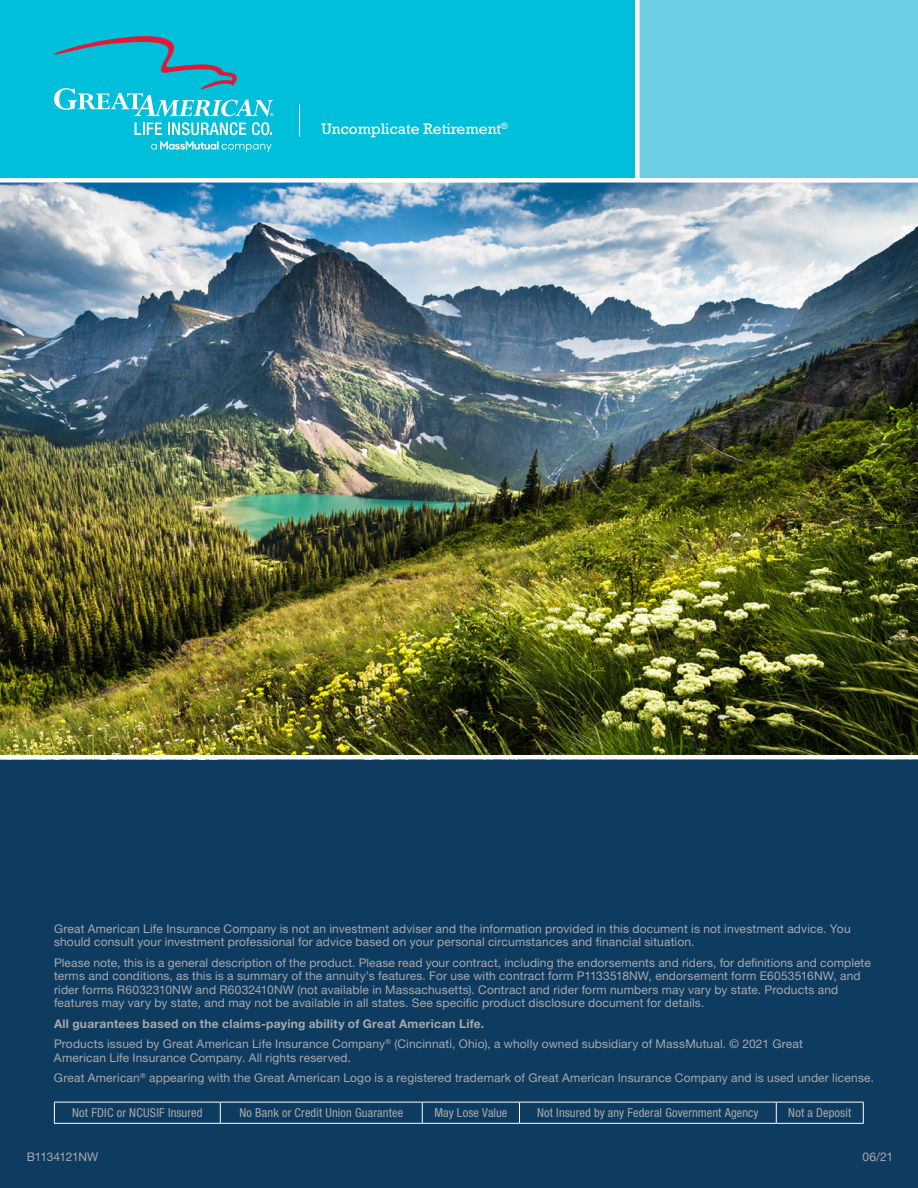
<style>
.page{position:relative;width:918px;height:1188px;background:#0e3b60}
.page>*{position:absolute;margin:0;border:0;box-sizing:border-box;transform-origin:0 0}
.t1{font:15.45px "Rockwell Std";color:#fff}
.t2{font:condensed 12.3px "Helvetica Neue LT Std";letter-spacing:.01em;color:#aaa9ab}
.t3{font:12px/13.5px "Helvetica Neue LT Std";letter-spacing:.015em;color:#aaa9ab}
.t4{font:12px "Helvetica Neue LT Std";letter-spacing:-.04em;color:#aaa9ab}
.s1{font-weight:700}
</style>
<div class="page">
<div style="left:0;top:0;width:635px;height:178px;background:#00bfdb"></div>
<hr style="left:54px;top:1102px;width:166px;height:1px;background:#fff">
<svg style="left:54px;top:1103px;width:1px;height:20px"></svg>
<hr style="left:220px;top:1102px;width:202px;height:1px;background:#fff">
<svg style="left:220px;top:1103px;width:1px;height:20px"></svg>
<hr style="left:422px;top:1102px;width:97px;height:1px;background:#fff">
<svg style="left:422px;top:1103px;width:1px;height:20px"></svg>
<hr style="left:519px;top:1102px;width:257px;height:1px;background:#fff">
<svg style="left:519px;top:1103px;width:1px;height:20px"></svg>
<hr style="left:776px;top:1102px;width:88px;height:1px;background:#fff">
<svg style="left:776px;top:1103px;width:1px;height:20px"></svg>
<svg style="left:863px;top:1103px;width:1px;height:20px"></svg>
<hr style="left:54px;top:1123px;width:166px;height:1px;background:#fff">
<hr style="left:220px;top:1123px;width:202px;height:1px;background:#fff">
<hr style="left:422px;top:1123px;width:97px;height:1px;background:#fff">
<hr style="left:519px;top:1123px;width:257px;height:1px;background:#fff">
<hr style="left:776px;top:1123px;width:88px;height:1px;background:#fff">
<img style="left:0;top:183px;width:918px;height:572px">
<div style="left:635px;top:0;width:283px;height:178px;background:#6ccde3"></div>
<div style="left:635px;top:0;width:5px;height:180px;background:#fff"></div>
<div style="left:0;top:178px;width:918px;height:5px;background:#fff"></div>
<hr style="left:0;top:755px;width:918px;height:4px;background:#fff">
<hr style="left:299px;top:104px;width:1px;height:33px;background:#fff">
<svg style="left:151px;top:141px;width:121px;height:11px"></svg>
<svg style="left:54px;top:36px;width:219px;height:99px"></svg>
<p class="t1" style="left:321px;top:120px;width:188px">Uncomplicate Retirement<sup>®</sup></p>
<p class="t3" style="left:54px;top:922px;width:798px">Great American Life Insurance Company is not an investment adviser and the information provided in this document is not investment advice. You should consult your investment professional for advice based on your personal circumstances and financial situation.</p>
<p class="t3" style="left:54px;top:956px;width:818px">Please note, this is a general description of the product. Please read your contract, including the endorsements and riders, for definitions and complete terms and conditions, as this is a summary of the annuity’s features. For use with contract form P1133518NW, endorsement form E6053516NW, and rider forms R6032310NW and R6032410NW (not available in Massachusetts). Contract and rider form numbers may vary by state. Products and features may vary by state, and may not be available in all states. See specific product disclosure document for details.</p>
<p class="t3" style="left:54px;top:1013px;width:750px;line-height:20.4px"><span class="s1">All guarantees based on the claims-paying ability of Great American Life.<br></span>Products issued by Great American Life Insurance Company<sup>®</sup> (Cincinnati, Ohio), a wholly owned subsidiary of MassMutual. © 2021 Great</p>
<p class="t3" style="left:54px;top:1047px;width:822px;line-height:20.4px">American Life Insurance Company. All rights reserved.<br>Great American<sup>®</sup> appearing with the Great American Logo is a registered trademark of Great American Insurance Company and is used under license.</p>
<p class="t2" style="left:72px;top:1106px;width:132px">Not FDIC or NCUSIF Insured</p>
<p class="t2" style="left:239px;top:1106px;width:165px">No Bank or Credit Union Guarantee</p>
<p class="t2" style="left:434px;top:1106px;width:75px">May Lose Value</p>
<p class="t2" style="left:537px;top:1106px;width:223px">Not Insured by any Federal Government Agency</p>
<p class="t2" style="left:788px;top:1106px;width:64px">Not a Deposit</p>
<p class="t4" style="left:27px;top:1150px;width:73px">B1134121NW</p>
<p class="t3" style="left:862px;top:1150px;width:32px">06/21</p>
</div>
